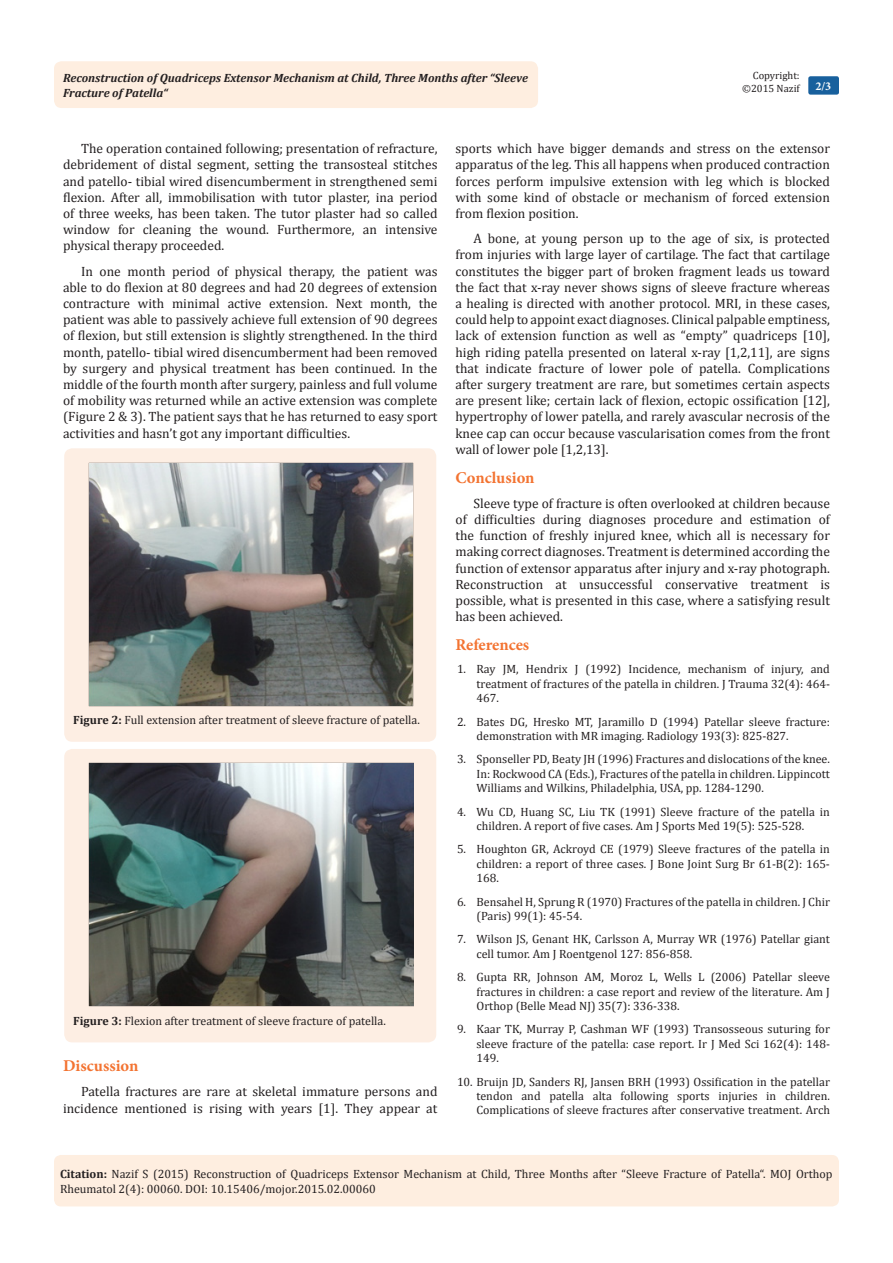
<style>
.page{position:relative;width:893px;height:1263px;background:#fff}
.page>*{position:absolute;margin:0;border:0;box-sizing:border-box;transform-origin:0 0}
.t1{font:700 16.5px "Minion Pro";color:#f37331}
.t2{font:13.5px/16.2px "Cambria";color:#231f20;text-align:justify}
.Citation{font:12px/14.4px "Cambria";color:#231f20;text-align:justify}
.t3{font:italic 700 12px/14.4px "Cambria";color:#231f20}
.t4{font:700 12px "Minion Pro";color:#fff}
.t5{font:10.5px "Cambria";color:#231f20}
.s1{font-weight:700}
</style>
<div class="page">
<div style="left:54px;top:1155px;width:785px;height:51px;background:#feeee0;border-radius:7px"></div>
<div style="left:64px;top:448px;width:372px;height:294px;background:#fdeee3;border-radius:8px"></div>
<img style="left:89px;top:462px;width:324px;height:244px">
<div style="left:64px;top:749px;width:372px;height:293px;background:#fdeee3;border-radius:8px"></div>
<img style="left:88px;top:762px;width:326px;height:244px">
<div style="left:54px;top:61px;width:484px;height:47px;background:#feeee0;border-radius:8px"></div>
<div style="left:808px;top:76px;width:31px;height:19px;background:#18609d;border-radius:2px"></div>
<p class="t3" style="left:63px;top:70px;width:466px">Reconstruction of Quadriceps Extensor Mechanism at Child, Three Months after “Sleeve<br>Fracture of Patella“</p>
<p class="t5" style="left:753px;top:69px;width:48px">Copyright:</p>
<p class="t5" style="left:742px;top:82px;width:59px">©2015 Nazif</p>
<p class="t4" style="left:815px;top:78px;width:17px">2/3</p>
<p class="t2" style="left:63px;top:140px;width:376px;text-indent:18px">The operation contained following; presentation of refracture, debridement of distal segment, setting the transosteal stitches and patello- tibial wired disencumberment in strengthened semi flexion. After all, immobilisation with tutor plaster, ina period of three weeks, has been taken. The tutor plaster had so called window for cleaning the wound. Furthermore, an intensive physical therapy proceeded.</p>
<p class="t2" style="left:63px;top:263px;width:376px;text-indent:18px">In one month period of physical therapy, the patient was able to do flexion at 80 degrees and had 20 degrees of extension contracture with minimal active extension. Next month, the patient was able to passively achieve full extension of 90 degrees of flexion, but still extension is slightly strengthened. In the third month, patello- tibial wired disencumberment had been removed by surgery and physical treatment has been continued. In the middle of the fourth month after surgery, painless and full volume of mobility was returned while an active extension was complete (Figure 2 &amp; 3). The patient says that he has returned to easy sport activities and hasn’t got any important difficulties.</p>
<p class="Citation" style="left:73px;top:713px;width:348px"><span class="s1">Figure 2:</span> Full extension after treatment of sleeve fracture of patella.</p>
<p class="Citation" style="left:73px;top:1014px;width:314px"><span class="s1">Figure 3:</span> Flexion after treatment of sleeve fracture of patella.</p>
<p class="t1" style="left:63px;top:1054px;width:77px">Discussion</p>
<p class="t2" style="left:63px;top:1084px;width:376px;text-align:right">Patella fractures are rare at skeletal immature persons and incidence mentioned is rising with years [1]. They appear at</p>
<p class="t2" style="left:455px;top:140px;width:376px">sports which have bigger demands and stress on the extensor apparatus of the leg. This all happens when produced contraction forces perform impulsive extension with leg which is blocked with some kind of obstacle or mechanism of forced extension from flexion position.</p>
<p class="t2" style="left:455px;top:230px;width:376px;text-indent:18px">A bone, at young person up to the age of six, is protected from injuries with large layer of cartilage. The fact that cartilage constitutes the bigger part of broken fragment leads us toward the fact that x-ray never shows signs of sleeve fracture whereas a healing is directed with another protocol. MRI, in these cases, could help to appoint exact diagnoses. Clinical palpable emptiness, lack of extension function as well as “empty” quadriceps [10], high riding patella presented on lateral x-ray [1,2,11], are signs that indicate fracture of lower pole of patella. Complications after surgery treatment are rare, but sometimes certain aspects are present like; certain lack of flexion, ectopic ossification [12], hypertrophy of lower patella, and rarely avascular necrosis of the knee cap can occur because vascularisation comes from the front wall of lower pole [1,2,13].</p>
<p class="t1" style="left:455px;top:466px;width:81px">Conclusion</p>
<p class="t2" style="left:455px;top:495px;width:376px;text-indent:18px">Sleeve type of fracture is often overlooked at children because of difficulties during diagnoses procedure and estimation of the function of freshly injured knee, which all is necessary for making correct diagnoses. Treatment is determined according the function of extensor apparatus after injury and x-ray photograph.<br>Reconstruction at unsuccessful conservative treatment is possible, what is presented in this case, where a satisfying result has been achieved.</p>
<p class="t1" style="left:455px;top:633px;width:75px">References</p>
<p class="Citation" style="left:476px;top:662px;width:355px;text-indent:-20px">1. Ray JM, Hendrix J (1992) Incidence, mechanism of injury, and treatment of fractures of the patella in children. J Trauma 32(4): 464- 467.</p>
<p class="Citation" style="left:476px;top:714px;width:355px;text-indent:-20px">2. Bates DG, Hresko MT, Jaramillo D (1994) Patellar sleeve fracture: demonstration with MR imaging. Radiology 193(3): 825-827.</p>
<p class="Citation" style="left:476px;top:752px;width:355px;text-indent:-20px">3. Sponseller PD, Beaty JH (1996) Fractures and dislocations of the knee.<br>In: Rockwood CA (Eds.), Fractures of the patella in children. Lippincott Williams and Wilkins, Philadelphia, USA, pp. 1284-1290.</p>
<p class="Citation" style="left:457px;top:804px;width:374px;text-align:center">4. Wu CD, Huang SC, Liu TK (1991) Sleeve fracture of the patella in children. A report of five cases. Am J Sports Med 19(5): 525-528.</p>
<p class="Citation" style="left:476px;top:842px;width:355px;text-indent:-20px">5. Houghton GR, Ackroyd CE (1979) Sleeve fractures of the patella in children: a report of three cases. J Bone Joint Surg Br 61-B(2): 165- 168.</p>
<p class="Citation" style="left:476px;top:894px;width:355px;text-indent:-20px">6. Bensahel H, Sprung R (1970) Fractures of the patella in children. J Chir (Paris) 99(1): 45-54.</p>
<p class="Citation" style="left:476px;top:932px;width:355px;text-indent:-20px">7. Wilson JS, Genant HK, Carlsson A, Murray WR (1976) Patellar giant cell tumor. Am J Roentgenol 127: 856-858.</p>
<p class="Citation" style="left:476px;top:970px;width:355px;text-indent:-20px">8. Gupta RR, Johnson AM, Moroz L, Wells L (2006) Patellar sleeve fractures in children: a case report and review of the literature. Am J Orthop (Belle Mead NJ) 35(7): 336-338.</p>
<p class="Citation" style="left:476px;top:1022px;width:355px;text-indent:-20px">9. Kaar TK, Murray P, Cashman WF (1993) Transosseous suturing for sleeve fracture of the patella: case report. Ir J Med Sci 162(4): 148- 149.</p>
<p class="Citation" style="left:476px;top:1074px;width:355px;text-indent:-20px">10. Bruijn JD, Sanders RJ, Jansen BRH (1993) Ossification in the patellar tendon and patella alta following sports injuries in children.<br>Complications of sleeve fractures after conservative treatment. Arch</p>
<p class="Citation" style="left:60px;top:1167px;width:774px"><span class="s1">Citation:</span> Nazif S (2015) Reconstruction of Quadriceps Extensor Mechanism at Child, Three Months after “Sleeve Fracture of Patella“. MOJ Orthop<br>Rheumatol 2(4): 00060. DOI: 10.15406/mojor.2015.02.00060</p>
</div>
